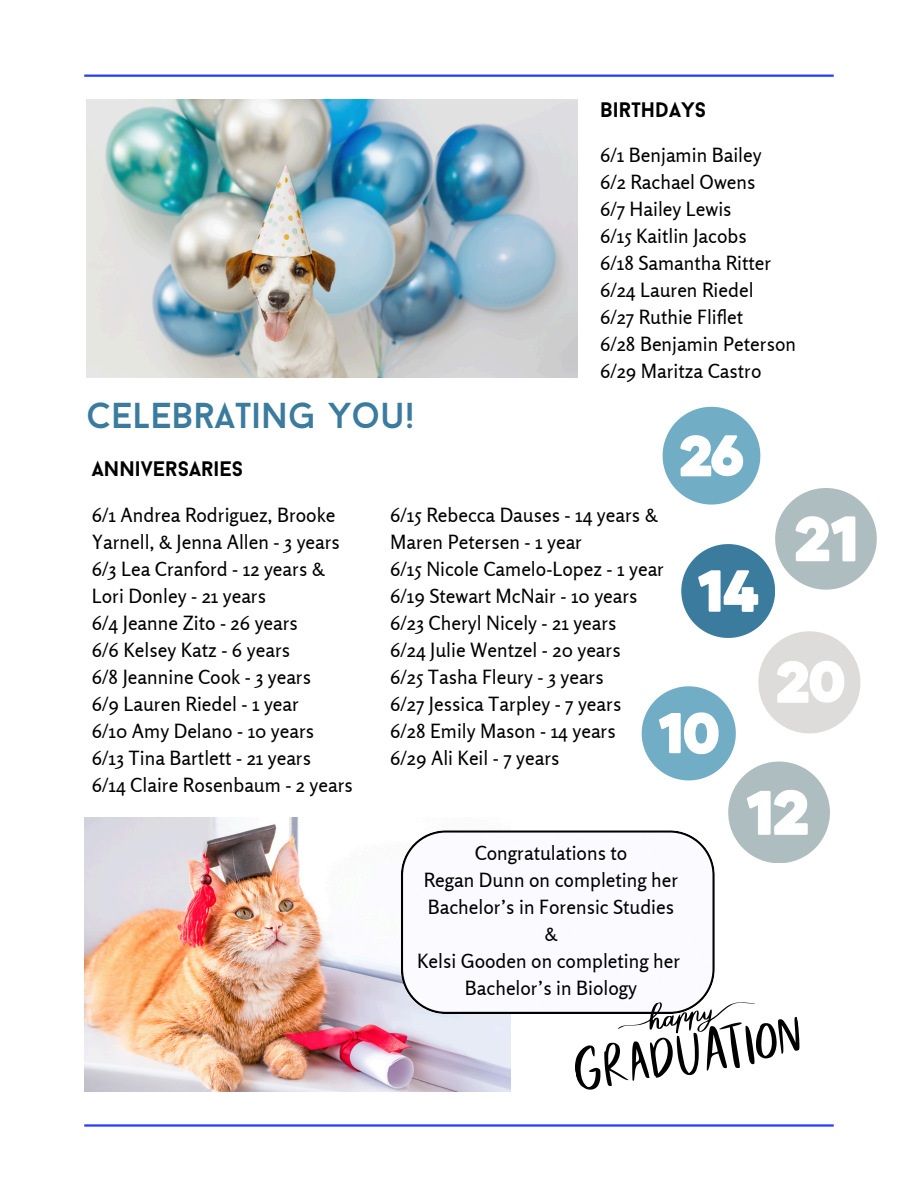
<style>
.page{position:relative;width:918px;height:1188px;background:#fff}
.page>*{position:absolute;margin:0;border:0;box-sizing:border-box;transform-origin:0 0}
.t1{font:36px "Baron Neue";color:#3a7b9e}
.t2{font:700 21px "Baron Neue";color:#000}
.t3{font:19.5px/27px "Rosario";color:#000}
</style>
<div class="page">
<hr style="left:84px;top:75px;width:750px;height:2px;background:#233dff">
<hr style="left:84px;top:1124px;width:750px;height:3px;background:#233dff">
<img style="left:86px;top:99px;width:492px;height:278px">
<svg style="left:642px;top:407px;width:234px;height:456px"></svg>
<img style="left:84px;top:818px;width:427px;height:273px">
<svg style="left:401px;top:830px;width:314px;height:184px"></svg>
<svg style="left:566px;top:979px;width:234px;height:111px"></svg>
<p class="t2" style="left:600px;top:101px;width:107px">BIRTHDAYS</p>
<p class="t1" style="left:86px;top:401px;width:330px">CELEBRATING YOU!</p>
<p class="t2" style="left:92px;top:460px;width:153px">ANNIVERSARIES</p>
<p class="t3" style="left:600px;top:142px;width:163px">6/1 Benjamin Bailey</p>
<h1 class="t3" style="left:600px;top:169px;width:157px">6/2 Rachael Owens</h1>
<p class="t3" style="left:600px;top:196px;width:133px">6/7 Hailey Lewis</p>
<h2 class="t3" style="left:600px;top:223px;width:148px">6/15 Kaitlin Jacobs</h2>
<p class="t3" style="left:600px;top:250px;width:173px">6/18 Samantha Ritter</p>
<p class="t3" style="left:600px;top:277px;width:155px">6/24 Lauren Riedel</p>
<p class="t3" style="left:600px;top:304px;width:145px">6/27 Ruthie Fliflet</p>
<p class="t3" style="left:600px;top:331px;width:198px">6/28 Benjamin Peterson</p>
<p class="t3" style="left:600px;top:358px;width:163px">6/29 Maritza Castro</p>
<p class="t3" style="left:92px;top:501px;width:250px">6/1 Andrea Rodriguez, Brooke<br>Yarnell, &amp; Jenna Allen - 3 years</p>
<p class="t3" style="left:92px;top:555px;width:235px">6/3 Lea Cranford - 12 years &amp;</p>
<p class="t3" style="left:92px;top:582px;width:176px">Lori Donley - 21 years</p>
<p class="t3" style="left:92px;top:609px;width:208px">6/4 Jeanne Zito - 26 years</p>
<p class="t3" style="left:92px;top:636px;width:200px">6/6 Kelsey Katz - 6 years</p>
<p class="t3" style="left:92px;top:663px;width:221px">6/8 Jeannine Cook - 3 years</p>
<p class="t3" style="left:92px;top:690px;width:209px">6/9 Lauren Riedel - 1 year</p>
<p class="t3" style="left:92px;top:717px;width:224px">6/10 Amy Delano - 10 years</p>
<p class="t3" style="left:92px;top:744px;width:221px">6/13 Tina Bartlett - 21 years</p>
<p class="t3" style="left:92px;top:771px;width:263px">6/14 Claire Rosenbaum - 2 years</p>
<p class="t3" style="left:390px;top:501px;width:269px">6/15 Rebecca Dauses - 14 years &amp;<br>Maren Petersen - 1 year</p>
<p class="t3" style="left:390px;top:555px;width:275px">6/15 Nicole Camelo-Lopez - 1 year</p>
<p class="t3" style="left:390px;top:582px;width:249px">6/19 Stewart McNair - 10 years</p>
<p class="t3" style="left:390px;top:609px;width:228px">6/23 Cheryl Nicely - 21 years</p>
<p class="t3" style="left:390px;top:636px;width:232px">6/24 Julie Wentzel - 20 years</p>
<p class="t3" style="left:390px;top:663px;width:215px">6/25 Tasha Fleury - 3 years</p>
<p class="t3" style="left:390px;top:690px;width:233px">6/27 Jessica Tarpley - 7 years</p>
<p class="t3" style="left:390px;top:717px;width:227px">6/28 Emily Mason - 14 years</p>
<p class="t3" style="left:390px;top:744px;width:171px">6/29 Ali Keil - 7 years</p>
<p class="t3" style="left:475px;top:840px;width:154px">Congratulations to</p>
<p class="t3" style="left:424px;top:867px;width:256px">Regan Dunn on completing her</p>
<p class="t3" style="left:428px;top:894px;width:248px">Bachelor’s in Forensic Studies</p>
<p class="t3" style="left:544px;top:921px;width:15px">&amp;</p>
<p class="t3" style="left:417px;top:948px;width:265px">Kelsi Gooden on completing her</p>
<p class="t3" style="left:465px;top:975px;width:174px">Bachelor’s in Biology</p>
</div>
